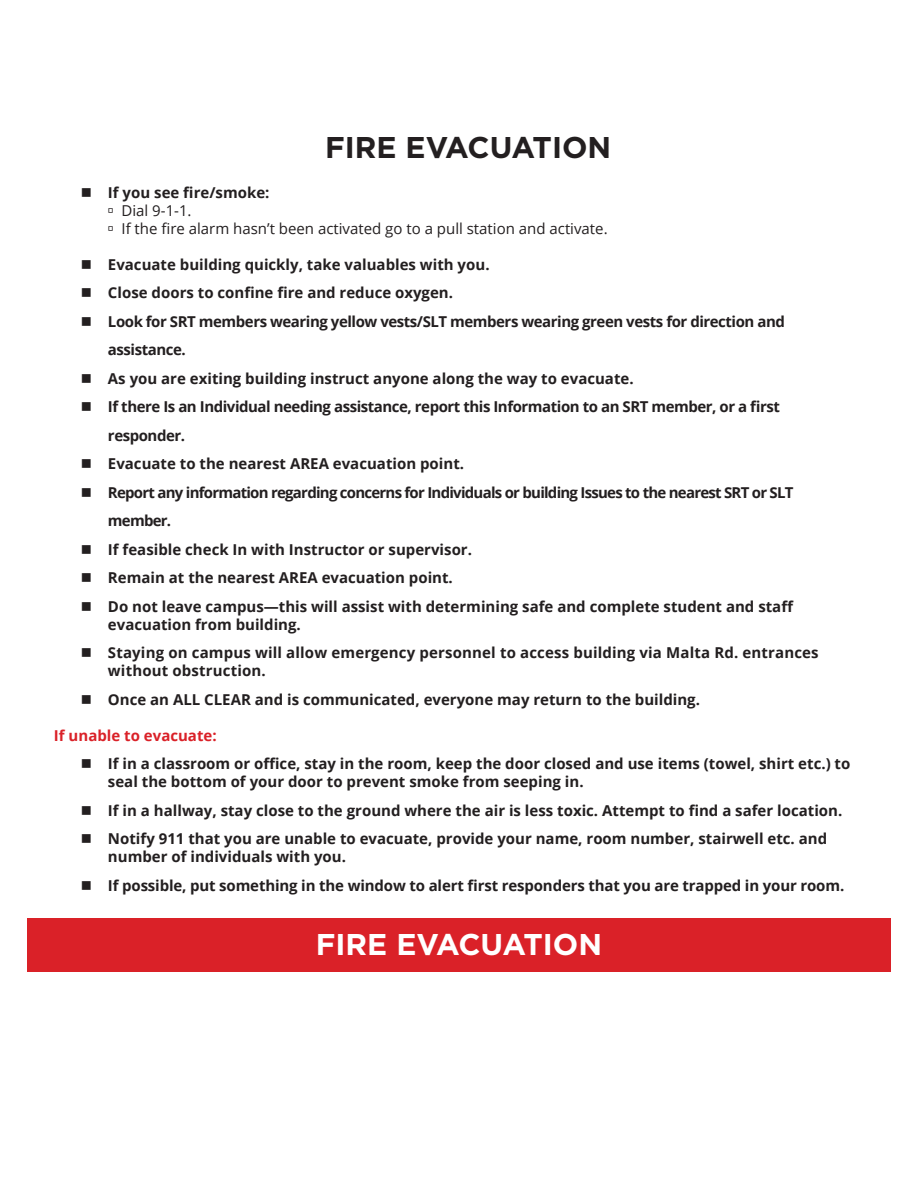
<style>
.page{position:relative;width:918px;height:1188px;background:#fff}
.page>*{position:absolute;margin:0;border:0;box-sizing:border-box;transform-origin:0 0}
.t1{font:700 30px "Gotham";color:#fff}
.t2{font:700 30px "Gotham";color:#231f20}
.t3{font:700 15px/28.5px "Open Sans";color:#231f20}
.t4{font:15px "Open Sans";color:#231f20}
.t5{font:700 15px "Open Sans";color:#da2128}
</style>
<div class="page">
<div style="left:27px;top:918px;width:864px;height:54px;background:#da2128"></div>
<h1 class="t2" style="left:325px;top:130px;width:288px">FIRE EVACUATION</h1>
<p class="t3" style="left:108px;top:178px;width:163px">If you see fire/smoke:</p>
<p class="t4" style="left:108px;top:200px;width:85px">→ Dial 9-1-1.</p>
<p class="t4" style="left:108px;top:218px;width:501px">→ If the fire alarm hasn’t been activated go to a pull station and activate.</p>
<p class="t3" style="left:108px;top:250px;width:687px">Evacuate building quickly, take valuables with you.<br>Close doors to confine fire and reduce oxygen.<br>Look for SRT members wearing yellow vests/SLT members wearing green vests for direction and assistance.<br>As you are exiting building instruct anyone along the way to evacuate.<br>If there Is an Individual needing assistance, report this Information to an SRT member, or a first responder.<br>Evacuate to the nearest AREA evacuation point.<br>Report any information regarding concerns for Individuals or building Issues to the nearest SRT or SLT member.<br>If feasible check In with Instructor or supervisor.<br>Remain at the nearest AREA evacuation point.<br>Do not leave campus—this will assist with determining safe and complete student and staff</p>
<p class="t3" style="left:108px;top:610px;width:712px">evacuation from building.<br>Staying on campus will allow emergency personnel to access building via Malta Rd. entrances</p>
<p class="t3" style="left:108px;top:656px;width:592px">without obstruction.<br>Once an ALL CLEAR and is communicated, everyone may return to the building.</p>
<p class="t5" style="left:54px;top:725px;width:164px">If unable to evacuate:</p>
<p class="t3" style="left:108px;top:754px;width:744px;line-height:18px">If in a classroom or office, stay in the room, keep the door closed and use items (towel, shirt etc.) to seal the bottom of your door to prevent smoke from seeping in.</p>
<p class="t3" style="left:108px;top:796px;width:736px">If in a hallway, stay close to the ground where the air is less toxic. Attempt to find a safer location.<br>Notify 911 that you are unable to evacuate, provide your name, room number, stairwell etc. and</p>
<p class="t3" style="left:108px;top:842px;width:738px">number of individuals with you.<br>If possible, put something in the window to alert first responders that you are trapped in your room.</p>
<h1 class="t1" style="left:316px;top:927px;width:288px">FIRE EVACUATION</h1>
</div>
